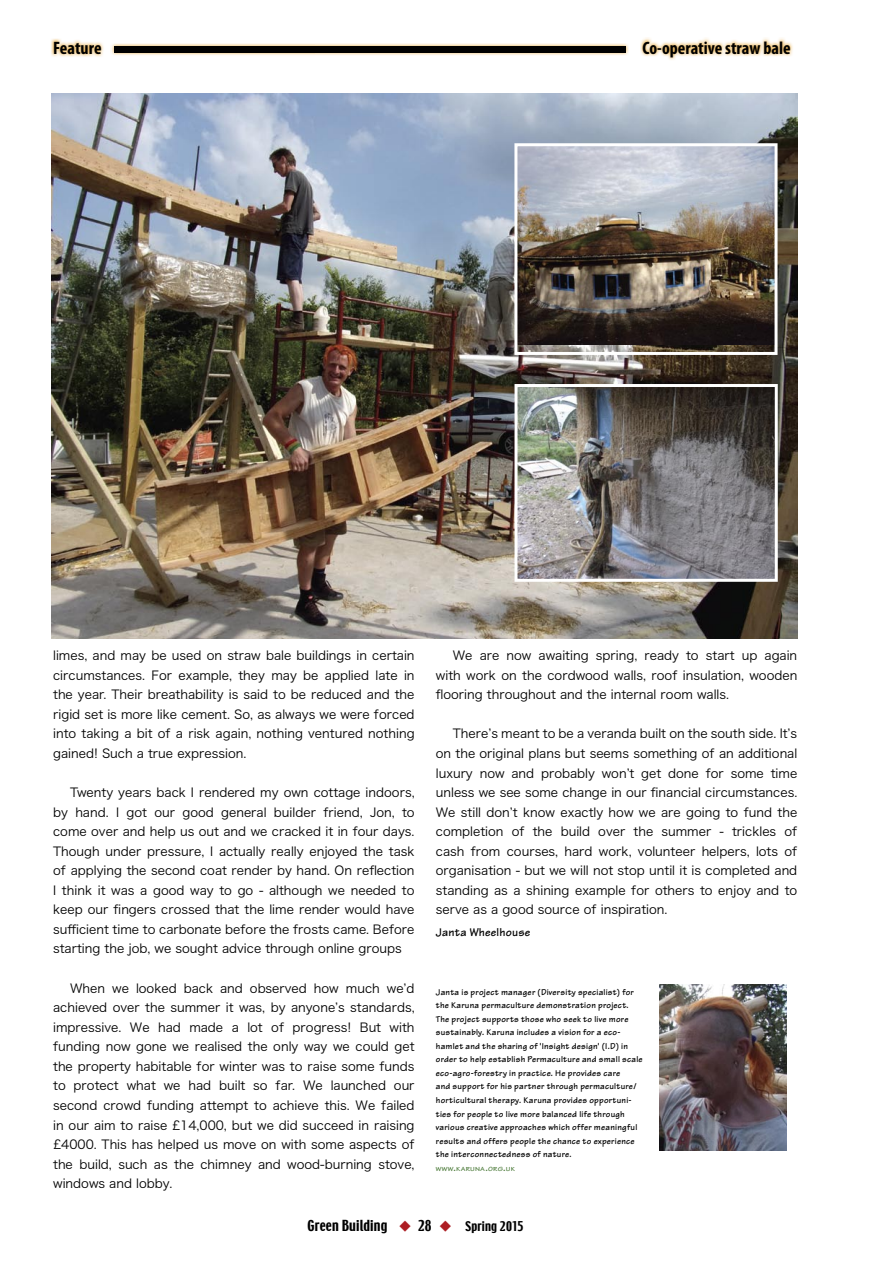
<style>
.page{position:relative;width:893px;height:1263px;background:#fff}
.page>*{position:absolute;margin:0;border:0;box-sizing:border-box;transform-origin:0 0}
.t1{font:700 condensed 18px "Myriad Pro";color:#000}
.t2{font:13.5px "Techno";letter-spacing:.01em;color:#000}
.t3{font:12.3px/19.5px "Hira Kaku Pro W3";color:#000;text-align:justify}
.t4{font:700 12px "Tekton";letter-spacing:.015em;color:#000}
.t5{font:700 9px/13.5px "Tekton";letter-spacing:.025em;color:#000}
.t6{font:700 6.3px "Tekton";letter-spacing:.025em;color:#4d7c3b;scale:1.2 1}
.s1{font-size:9px}
.s2{color:#ad1d23}
.s3{font-size:12px}
</style>
<div class="page">
<img style="left:51px;top:38px;width:60px;height:19px">
<img style="left:111px;top:43px;width:518px;height:12px">
<div style="left:114px;top:46px;width:511px;height:6px;background:#000"></div>
<img style="left:640px;top:38px;width:153px;height:22px">
<img style="left:52px;top:94px;width:745px;height:545px">
<img style="left:659px;top:985px;width:128px;height:166px">
<img style="left:514px;top:384px;width:264px;height:198px">
<img style="left:514px;top:143px;width:263px;height:212px">
<h1 class="t1" style="left:53px;top:36px;width:50px">Feature</h1>
<h1 class="t1" style="left:642px;top:36px;width:150px">Co-operative straw bale</h1>
<p class="t3" style="left:53px;top:645px;width:363px">limes, and may be used on straw bale buildings in certain circumstances. For example, they may be applied late in the year. Their breathability is said to be reduced and the rigid set is more like cement. So, as always we were forced into taking a bit of a risk again, nothing ventured nothing gained! Such a true expression.</p>
<p class="t3" style="left:53px;top:782px;width:363px;text-indent:17px">Twenty years back I rendered my own cottage indoors, by hand. I got our good general builder friend, Jon, to come over and help us out and we cracked it in four days.<br>Though under pressure, I actually really enjoyed the task of applying the second coat render by hand. On reflection I think it was a good way to go - although we needed to keep our fingers crossed that the lime render would have sufficient time to carbonate before the frosts came. Before starting the job, we sought advice through online groups</p>
<p class="t3" style="left:53px;top:977px;width:363px;text-indent:17px">When we looked back and observed how much weʼd achieved over the summer it was, by anyoneʼs standards, impressive. We had made a lot of progress! But with funding now gone we realised the only way we could get the property habitable for winter was to raise some funds to protect what we had built so far. We launched our second crowd funding attempt to achieve this. We failed in our aim to raise £14,000, but we did succeed in raising £4000. This has helped us move on with some aspects of the build, such as the chimney and wood-burning stove, windows and lobby.</p>
<p class="t3" style="left:436px;top:645px;width:363px;text-indent:17px">We are now awaiting spring, ready to start up again with work on the cordwood walls, roof insulation, wooden flooring throughout and the internal room walls.</p>
<p class="t3" style="left:436px;top:723px;width:363px;text-indent:17px">Thereʼs meant to be a veranda built on the south side. Itʼs on the original plans but seems something of an additional luxury now and probably wonʼt get done for some time unless we see some change in our financial circumstances.<br>We still donʼt know exactly how we are going to fund the completion of the build over the summer - trickles of cash from courses, hard work, volunteer helpers, lots of organisation - but we will not stop until it is completed and standing as a shining example for others to enjoy and to serve as a good source of inspiration.</p>
<p class="t4" style="left:436px;top:925px;width:96px">Janta Wheelhouse</p>
<p class="t5" style="left:436px;top:985px;width:208px">Janta is project manager (Diversity specialist) for the Karuna permaculture demonstration project.<br>The project supports those who seek to live more sustainably. Karuna includes a vision for a eco&shy;hamlet and the sharing of 'Insight design' (I.D) in order to help establish Permaculture and small scale eco-agro-forestry in practice. He provides care<br>and support for his partner through permaculture/ horticultural therapy. Karuna provides opportuni&shy;ties for people to live more balanced life through various creative approaches which offer meaningful results and offers people the chance to experience the interconnectedness of nature.</p>
<p class="t6" style="left:436px;top:1164px;width:67px">WWW<span class="s1">.</span>KARUNA<span class="s1">.</span>ORG<span class="s1">.</span>UK</p>
<p class="t2" style="left:308px;top:1217px;width:217px">Green Building <span class="s2">◆</span> 28 <span class="s2">◆</span> <span class="s3">Spring 2015</span></p>
</div>
